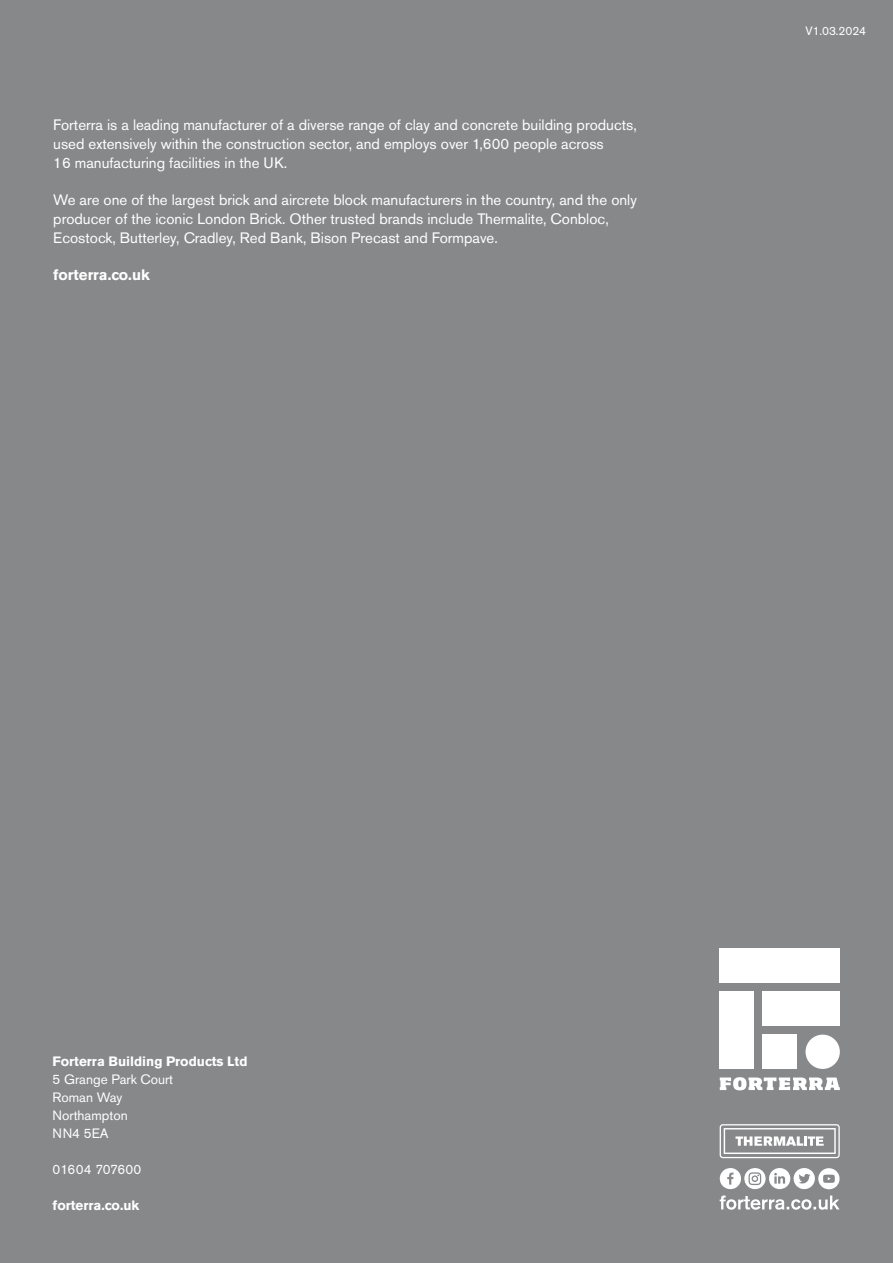
<style>
.page{position:relative;width:893px;height:1263px;background:#87888a}
.page>*{position:absolute;margin:0;border:0;box-sizing:border-box;transform-origin:0 0}
.t1{font:15px/18.8px "Akzidenz Grotesk BE";color:#fff}
.t2{font:700 15px "Akzidenz Grotesk BE";color:#fff}
.t3{font:13.5px/18px "Akzidenz Grotesk BE";color:#fff}
.t4{font:700 13.5px "Akzidenz Grotesk BE";color:#fff}
.t5{font:12px "Akzidenz Grotesk BE";letter-spacing:-.01em;color:#fff}
</style>
<div class="page">
<svg style="left:720px;top:1077px;width:120px;height:13px"></svg>
<div style="left:720px;top:949px;width:120px;height:34px;background:#fff"></div>
<div style="left:720px;top:992px;width:34px;height:77px;background:#fff"></div>
<div style="left:763px;top:992px;width:77px;height:34px;background:#fff"></div>
<div style="left:805px;top:1034px;width:35px;height:35px;background:#fff;border-radius:50%"></div>
<div style="left:763px;top:1034px;width:34px;height:35px;background:#fff"></div>
<svg style="left:720px;top:1124px;width:120px;height:34px"></svg>
<svg style="left:720px;top:1195px;width:120px;height:15px"></svg>
<svg style="left:719px;top:1168px;width:121px;height:21px"></svg>
<p class="t1" style="left:53px;top:116px;width:585px">Forterra is a leading manufacturer of a diverse range of clay and concrete building products, used extensively within the construction sector, and employs over 1,600 people across<br>16 manufacturing facilities in the UK.</p>
<p class="t1" style="left:53px;top:191px;width:585px">We are one of the largest brick and aircrete block manufacturers in the country, and the only producer of the iconic London Brick. Other trusted brands include Thermalite, Conbloc,<br>Ecostock, Butterley, Cradley, Red Bank, Bison Precast and Formpave.</p>
<p class="t2" style="left:53px;top:266px;width:98px">forterra.co.uk</p>
<p class="t5" style="left:806px;top:24px;width:62px">V1.03.2024</p>
<p class="t4" style="left:53px;top:1053px;width:196px">Forterra Building Products Ltd</p>
<p class="t3" style="left:53px;top:1070px;width:122px">5 Grange Park Court<br>Roman Way<br>Northampton<br>NN4 5EA</p>
<p class="t3" style="left:53px;top:1160px;width:90px">01604 707600</p>
<p class="t4" style="left:53px;top:1197px;width:88px">forterra.co.uk</p>
</div>
